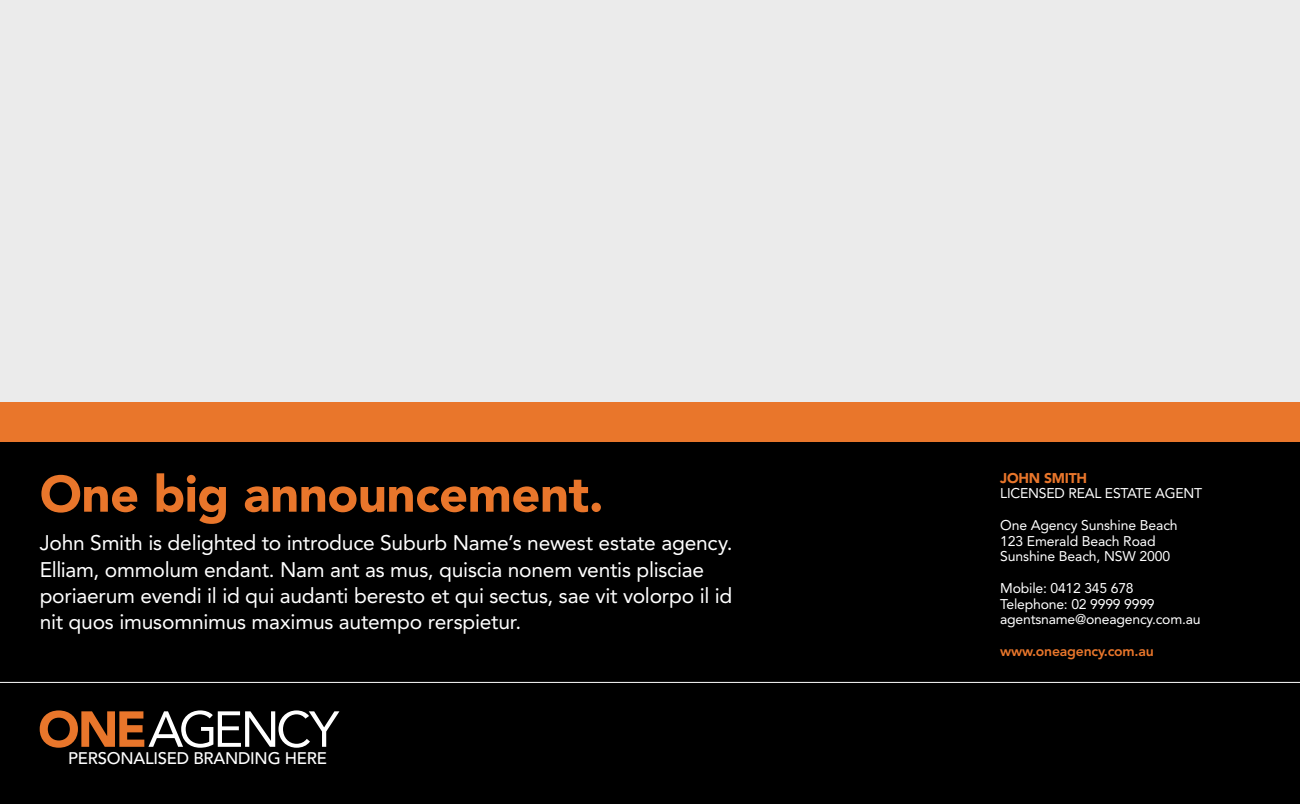
<style>
.page{position:relative;width:1300px;height:804px;background:#000}
.page>*{position:absolute;margin:0;border:0;box-sizing:border-box;transform-origin:0 0}
.t1{font:900 50.75px "Avenir";letter-spacing:-.01em;color:#e9762b}
.t2{font:21px/26.2px "Avenir";letter-spacing:-.01em;color:#fff}
.t3{font:500 16.62px "Avenir";letter-spacing:-.015em;color:#fff}
.t4{font:14px/15.8px "Avenir";letter-spacing:-.015em;color:#fff}
.t5{font:800 14px "Avenir";letter-spacing:-.015em;color:#e9762b}
.t6{font:900 14px "Avenir";letter-spacing:-.015em;color:#e9762b}
</style>
<div class="page">
<hr style="left:0;top:682px;width:1300px;height:1px;background:#fff">
<div style="left:0;top:0;width:1300px;height:404px;background:#ebebeb"></div>
<div style="left:0;top:402px;width:1300px;height:39px;background:#e9762b"></div>
<svg style="left:40px;top:710px;width:299px;height:37px"></svg>
<h1 class="t1" style="left:40px;top:463px;width:565px">One big announcement.</h1>
<p class="t2" style="left:40px;top:530px;width:694px">John Smith is delighted to introduce Suburb Name’s newest estate agency.<br>Elliam, ommolum endant. Nam ant as mus, quiscia nonem ventis plisciae poriaerum evendi il id qui audanti beresto et qui sectus, sae vit volorpo il id nit quos imusomnimus maximus autempo rerspietur.</p>
<p class="t3" style="left:68px;top:749px;width:260px">PERSONALISED BRANDING HERE</p>
<p class="t6" style="left:1000px;top:469px;width:88px">JOHN SMITH</p>
<p class="t4" style="left:1000px;top:485px;width:204px">LICENSED REAL ESTATE AGENT</p>
<p class="t4" style="left:1000px;top:517px;width:179px">One Agency Sunshine Beach<br>123 Emerald Beach Road<br>Sunshine Beach, NSW 2000</p>
<p class="t4" style="left:1000px;top:580px;width:202px">Mobile: 0412 345 678<br>Telephone: 02 9999 9999 agentsname@oneagency.com.au</p>
<p class="t5" style="left:1000px;top:642px;width:155px">www.oneagency.com.au</p>
</div>
